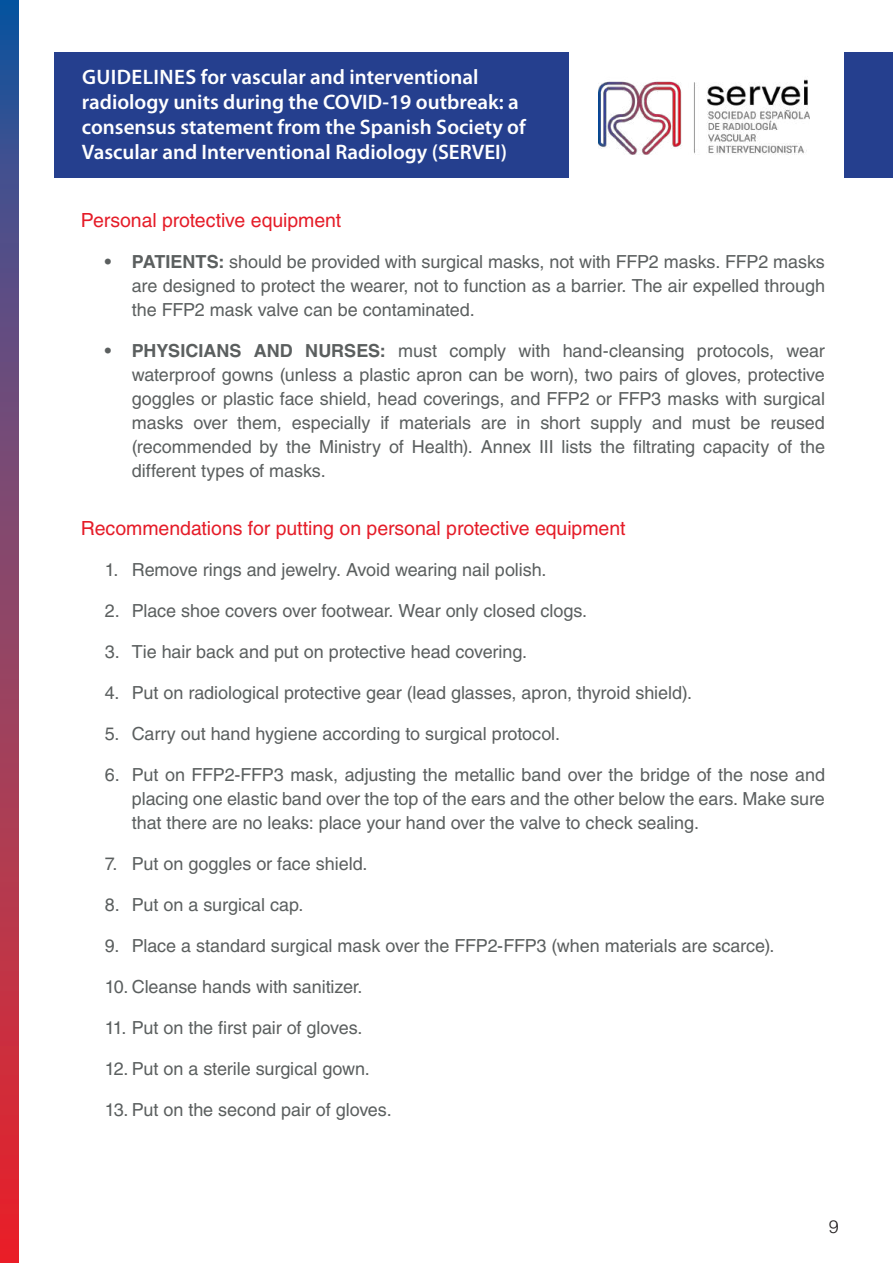
<style>
.page{position:relative;width:893px;height:1263px;background:#fff}
.page>*{position:absolute;margin:0;border:0;box-sizing:border-box;transform-origin:0 0}
.t1{font:600 21px/25.2px "Myriad Pro";color:#fff}
.t2{font:19.5px "Helvetica LT Std";letter-spacing:-.005em;color:#e51c28}
.t3{font:18px/24px "Helvetica LT Std";letter-spacing:-.005em;color:#5b5f5f;text-align:justify}
.t4{font:300 18px "Helvetica LT Std";color:#231f20}
.s1{font-weight:700}
</style>
<div class="page">
<div style="left:54px;top:52px;width:839px;height:126px;background:#253f8e"></div>
<svg style="left:0;top:0;width:18px;height:1263px"></svg>
<div style="left:570px;top:52px;width:274px;height:127px;background:#fff"></div>
<img style="left:598px;top:79px;width:212px;height:76px">
<p class="t1" style="left:82px;top:64px;width:445px">GUIDELINES for vascular and interventional radiology units during the COVID-19 outbreak: a consensus statement from the Spanish Society of Vascular and Interventional Radiology (SERVEI)</p>
<p class="t2" style="left:81px;top:208px;width:262px">Personal protective equipment</p>
<p class="t3" style="left:132px;top:249px;width:695px;text-indent:-27px"><span class="s1">• PATIENTS:</span> should be provided with surgical masks, not with FFP2 masks. FFP2 masks are designed to protect the wearer, not to function as a barrier. The air expelled through the FFP2 mask valve can be contaminated.</p>
<p class="t3" style="left:132px;top:338px;width:695px;text-indent:-27px"><span class="s1">• PHYSICIANS AND NURSES:</span> must comply with hand-cleansing protocols, wear waterproof gowns (unless a plastic apron can be worn), two pairs of gloves, protective goggles or plastic face shield, head coverings, and FFP2 or FFP3 masks with surgical masks over them, especially if materials are in short supply and must be reused (recommended by the Ministry of Health). Annex III lists the filtrating capacity of the different types of masks.</p>
<p class="t2" style="left:81px;top:516px;width:546px">Recommendations for putting on personal protective equipment</p>
<p class="t3" style="left:105px;top:557px;width:443px">1. Remove rings and jewelry. Avoid wearing nail polish.</p>
<p class="t3" style="left:105px;top:598px;width:484px">2. Place shoe covers over footwear. Wear only closed clogs.</p>
<p class="t3" style="left:105px;top:639px;width:424px">3. Tie hair back and put on protective head covering.</p>
<p class="t3" style="left:105px;top:680px;width:589px">4. Put on radiological protective gear (lead glasses, apron, thyroid shield).</p>
<p class="t3" style="left:105px;top:721px;width:457px">5. Carry out hand hygiene according to surgical protocol.</p>
<p class="t3" style="left:132px;top:762px;width:695px;text-indent:-27px">6. Put on FFP2-FFP3 mask, adjusting the metallic band over the bridge of the nose and placing one elastic band over the top of the ears and the other below the ears. Make sure that there are no leaks: place your hand over the valve to check sealing.</p>
<p class="t3" style="left:105px;top:851px;width:264px">7. Put on goggles or face shield.</p>
<p class="t3" style="left:105px;top:892px;width:200px">8. Put on a surgical cap.</p>
<p class="t3" style="left:105px;top:933px;width:671px">9. Place a standard surgical mask over the FFP2-FFP3 (when materials are scarce).</p>
<p class="t3" style="left:105px;top:974px;width:259px">10. Cleanse hands with sanitizer.</p>
<p class="t3" style="left:105px;top:1015px;width:259px">11. Put on the first pair of gloves.</p>
<p class="t3" style="left:105px;top:1056px;width:267px">12. Put on a sterile surgical gown.</p>
<p class="t3" style="left:105px;top:1097px;width:288px">13. Put on the second pair of gloves.</p>
<p class="t4" style="left:829px;top:1216px;width:12px">9</p>
</div>
